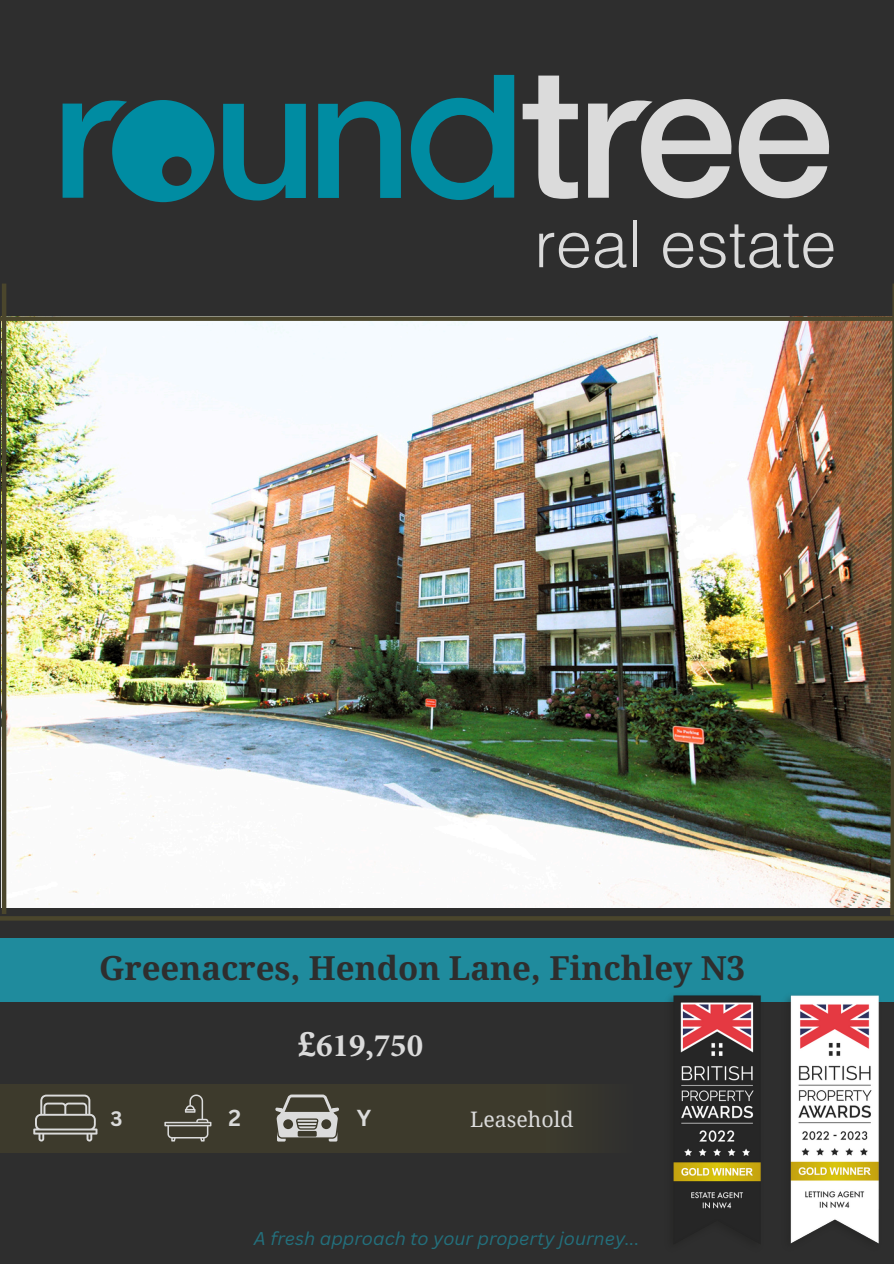
<style>
.page{position:relative;width:894px;height:1264px;background:#fff}
.page>*{position:absolute;margin:0;border:0;box-sizing:border-box;transform-origin:0 0}
.t1{font:700 33px "Noto Serif";color:#2e2e2e}
.t2{font:700 32.85px "Minion Pro";color:#dbdbdb}
.t3{font:700 22.5px "Canva Sans";color:#dbdbdb}
.t4{font:21.3px "Noto Serif";color:#dbdbdb}
.t5{font:700 20.4px "Canva Sans";color:#dbdbdb}
.t6{font:italic 18px "Canva Sans";color:#1f8b9d}
.s1{font-family:"Noto Serif"}
</style>
<div class="page">
<div style="left:0;top:0;width:893px;height:1263px;background:#2e2e2e"></div>
<svg style="left:539px;top:233px;width:87px;height:35px"></svg>
<hr style="left:633px;top:221px;width:3px;height:46px;background:#dbdbdb">
<svg style="left:663px;top:233px;width:30px;height:35px"></svg>
<svg style="left:699px;top:224px;width:134px;height:44px"></svg>
<svg style="left:223px;top:104px;width:83px;height:96px"></svg>
<svg style="left:318px;top:101px;width:83px;height:97px"></svg>
<svg style="left:522px;top:76px;width:55px;height:123px"></svg>
<svg style="left:411px;top:75px;width:103px;height:125px"></svg>
<svg style="left:63px;top:100px;width:151px;height:102px"></svg>
<svg style="left:588px;top:99px;width:143px;height:99px"></svg>
<svg style="left:738px;top:99px;width:91px;height:99px"></svg>
<div style="left:0;top:937px;width:893px;height:64px;background:#1f8b9d"></div>
<div style="left:0;top:1083px;width:558px;height:69px;background:#3d3a2c"></div>
<img style="left:661px;top:995px;width:105px;height:228px">
<img style="left:778px;top:995px;width:105px;height:249px">
<img style="left:6px;top:321px;width:881px;height:586px">
<div style="left:0;top:316px;width:893px;height:5px;background:#4b462c"></div>
<hr style="left:2px;top:283px;width:4px;height:631px;background:#4b462c">
<img style="left:887px;top:284px;width:6px;height:632px">
<hr style="left:0;top:916px;width:893px;height:4px;background:#4b462c">
<svg style="left:164px;top:1094px;width:47px;height:47px"></svg>
<svg style="left:33px;top:1094px;width:64px;height:47px"></svg>
<svg style="left:275px;top:1094px;width:64px;height:47px"></svg>
<div style="left:546px;top:1083px;width:89px;height:69px;background:#36352d"></div>
<p class="t1" style="left:99px;top:944px;width:647px">Greenacres, Hendon Lane, Finchley N3</p>
<h1 class="t5" style="left:111px;top:1104px;width:14px">3</h1>
<p class="t3" style="left:228px;top:1101px;width:14px">2</p>
<p class="t2" style="left:297px;top:1022px;width:127px"><span class="s1">£</span>619,750</p>
<p class="t3" style="left:357px;top:1101px;width:16px">Y</p>
<p class="t4" style="left:470px;top:1103px;width:105px">Leasehold</p>
<p class="t6" style="left:254px;top:1225px;width:387px">A fresh approach to your property journey...</p>
</div>
